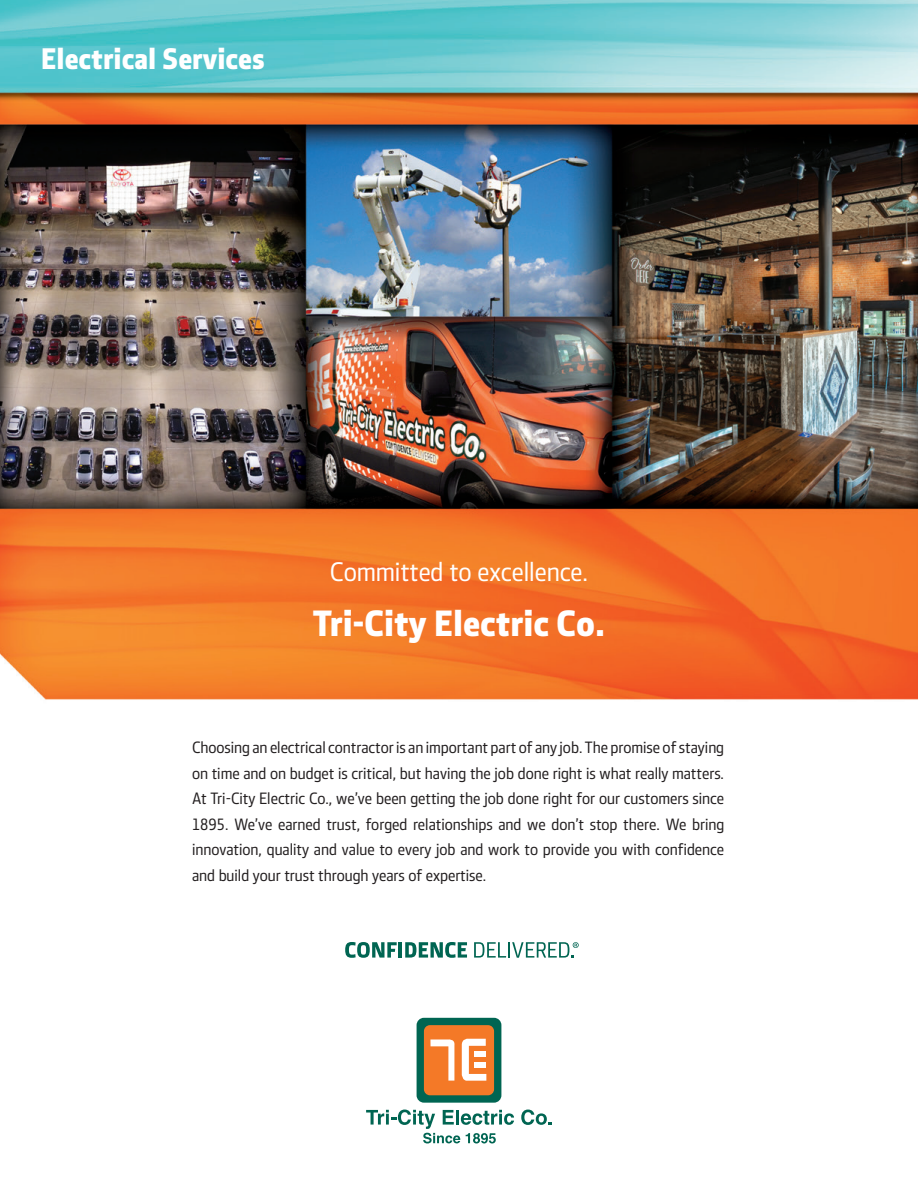
<style>
.page{position:relative;width:918px;height:1188px;background:#fff}
.page>*{position:absolute;margin:0;border:0;box-sizing:border-box;transform-origin:0 0}
.t1{font:800 36.9px "Chargers Section";color:#fff}
.t2{font:800 30px "Chargers Section";color:#fff}
.t3{font:500 27px "Chargers Section";color:#fff}
.t4{font:500 16.5px/25.5px "Chargers Section";color:#231f20;text-align:justify}
</style>
<div class="page">
<img style="left:0;top:0;width:918px;height:1144px">
<svg style="left:521px;top:1110px;width:31px;height:15px"></svg>
<svg style="left:366px;top:1110px;width:148px;height:33px"></svg>
<div style="left:417px;top:1018px;width:84px;height:85px;background:#006552;border-radius:7px"></div>
<div style="left:424px;top:1025px;width:70px;height:70px;background:#f47927;border-radius:6px"></div>
<svg style="left:430px;top:1039px;width:25px;height:42px"></svg>
<svg style="left:462px;top:1039px;width:24px;height:42px"></svg>
<svg style="left:345px;top:942px;width:52px;height:16px"></svg>
<hr style="left:399px;top:942px;width:3px;height:16px;background:#006552">
<svg style="left:405px;top:942px;width:62px;height:16px"></svg>
<svg style="left:474px;top:942px;width:105px;height:16px"></svg>
<h2 class="t2" style="left:41px;top:41px;width:225px">Electrical Services</h2>
<h3 class="t3" style="left:330px;top:557px;width:260px">Committed to excellence.</h3>
<h1 class="t1" style="left:313px;top:602px;width:294px">Tri-City Electric Co.</h1>
<p class="t4" style="left:192px;top:735px;width:534px">Choosing an electrical contractor is an important part of any job. The promise of staying on time and on budget is critical, but having the job done right is what really matters.<br>At Tri-City Electric Co., we’ve been getting the job done right for our customers since 1895. We’ve earned trust, forged relationships and we don’t stop there. We bring innovation, quality and value to every job and work to provide you with confidence and build your trust through years of expertise.</p>
</div>
